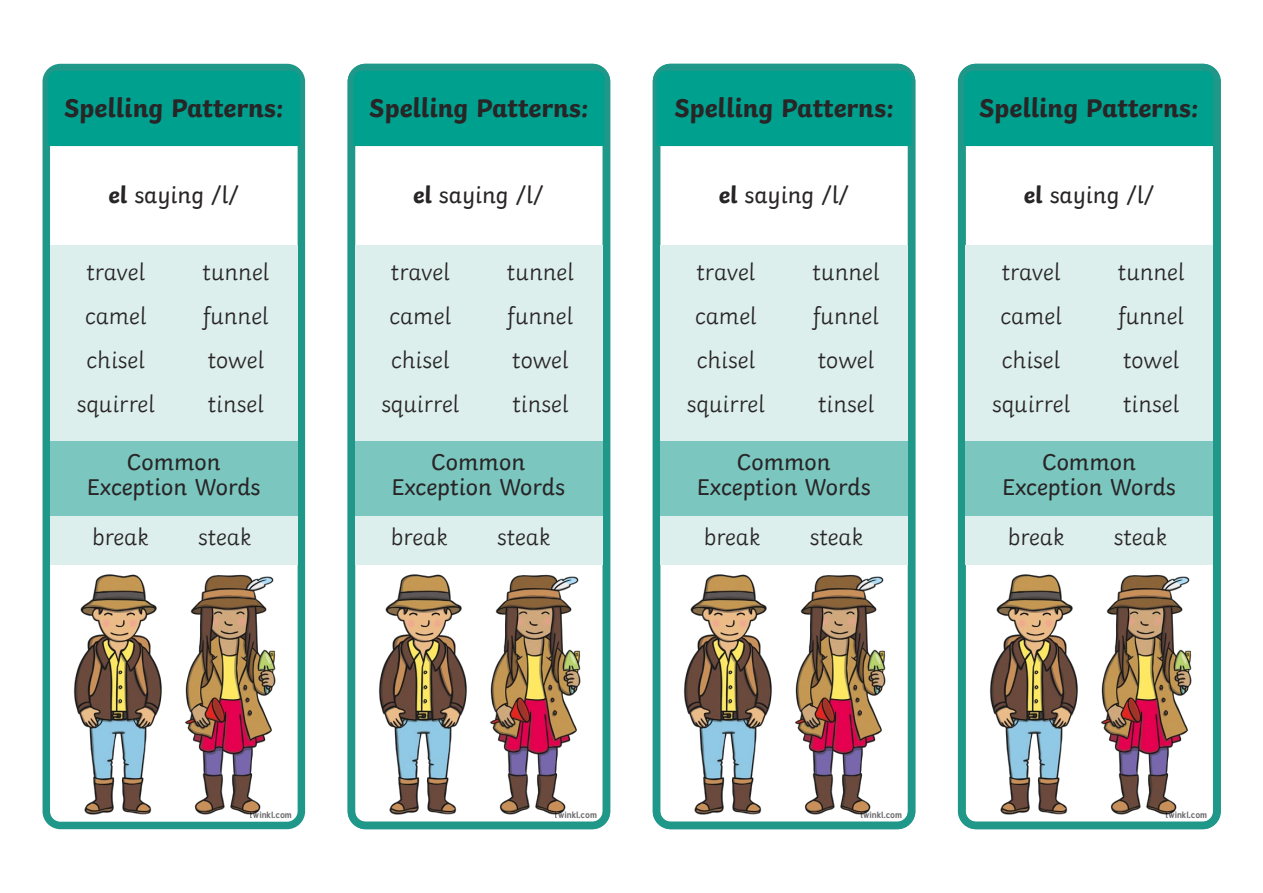
<style>
.page{position:relative;width:1263px;height:893px;background:#fff}
.page>*{position:absolute;margin:0;border:0;box-sizing:border-box;transform-origin:0 0}
.Heading_2{font:700 27px "Twinkl";color:#282526}
.KS1_Body_Copy{font:300 24px "Twinkl";color:#282526}
.KS1_Body_Copy-2{font:24px/25.5px "Twinkl";color:#282526;text-align:center}
.t1{font:700 9px "Tuffy";color:#6b6b6e}
.s1{font-weight:700}
</style>
<div class="page">
<img style="left:57px;top:564px;width:233px;height:251px">
<div style="left:43px;top:64px;width:262px;height:765px;border:8px solid #1f9789;border-radius:14px"></div>
<img style="left:362px;top:564px;width:233px;height:251px">
<div style="left:348px;top:64px;width:262px;height:765px;border:8px solid #1f9789;border-radius:14px"></div>
<img style="left:667px;top:564px;width:233px;height:251px">
<div style="left:653px;top:64px;width:262px;height:765px;border:8px solid #1f9789;border-radius:14px"></div>
<img style="left:973px;top:564px;width:233px;height:251px">
<div style="left:958px;top:64px;width:263px;height:765px;border:8px solid #1f9789;border-radius:14px"></div>
<div style="left:50px;top:244px;width:248px;height:320px;background:#ddefed"></div>
<div style="left:355px;top:244px;width:248px;height:320px;background:#ddefed"></div>
<div style="left:660px;top:244px;width:248px;height:320px;background:#ddefed"></div>
<div style="left:965px;top:244px;width:248px;height:320px;background:#ddefed"></div>
<div style="left:50px;top:441px;width:248px;height:74px;background:#7cc6c0"></div>
<div style="left:355px;top:441px;width:248px;height:74px;background:#7cc6c0"></div>
<div style="left:660px;top:441px;width:248px;height:74px;background:#7cc6c0"></div>
<div style="left:965px;top:441px;width:248px;height:74px;background:#7cc6c0"></div>
<div style="left:48px;top:71px;width:252px;height:75px;background:#00a08f"></div>
<div style="left:353px;top:71px;width:251px;height:75px;background:#00a08f"></div>
<div style="left:657px;top:71px;width:254px;height:75px;background:#00a08f"></div>
<div style="left:964px;top:71px;width:249px;height:75px;background:#00a08f"></div>
<p class="Heading_2" style="left:64px;top:86px;width:221px">Spelling Patterns:</p>
<p class="Heading_2" style="left:369px;top:86px;width:221px">Spelling Patterns:</p>
<p class="Heading_2" style="left:674px;top:86px;width:221px">Spelling Patterns:</p>
<p class="Heading_2" style="left:979px;top:86px;width:221px">Spelling Patterns:</p>
<p class="KS1_Body_Copy-2" style="left:109px;top:180px;width:132px"><span class="s1">el</span> saying /l/</p>
<p class="KS1_Body_Copy-2" style="left:413px;top:180px;width:132px"><span class="s1">el</span> saying /l/</p>
<p class="KS1_Body_Copy-2" style="left:719px;top:180px;width:132px"><span class="s1">el</span> saying /l/</p>
<p class="KS1_Body_Copy-2" style="left:1024px;top:180px;width:132px"><span class="s1">el</span> saying /l/</p>
<p class="KS1_Body_Copy" style="left:86px;top:254px;width:61px">travel</p>
<p class="KS1_Body_Copy" style="left:85px;top:298px;width:63px">camel</p>
<p class="KS1_Body_Copy" style="left:87px;top:342px;width:60px">chisel</p>
<p class="KS1_Body_Copy" style="left:77px;top:386px;width:80px">squirrel</p>
<p class="KS1_Body_Copy" style="left:202px;top:254px;width:69px">tunnel</p>
<p class="KS1_Body_Copy" style="left:203px;top:298px;width:67px">funnel</p>
<p class="KS1_Body_Copy" style="left:208px;top:342px;width:58px">towel</p>
<p class="KS1_Body_Copy" style="left:208px;top:386px;width:58px">tinsel</p>
<p class="KS1_Body_Copy" style="left:391px;top:254px;width:61px">travel</p>
<p class="KS1_Body_Copy" style="left:390px;top:298px;width:63px">camel</p>
<p class="KS1_Body_Copy" style="left:391px;top:342px;width:60px">chisel</p>
<p class="KS1_Body_Copy" style="left:381px;top:386px;width:80px">squirrel</p>
<p class="KS1_Body_Copy" style="left:507px;top:254px;width:69px">tunnel</p>
<p class="KS1_Body_Copy" style="left:508px;top:298px;width:67px">funnel</p>
<p class="KS1_Body_Copy" style="left:512px;top:342px;width:58px">towel</p>
<p class="KS1_Body_Copy" style="left:512px;top:386px;width:58px">tinsel</p>
<p class="KS1_Body_Copy" style="left:696px;top:254px;width:61px">travel</p>
<p class="KS1_Body_Copy" style="left:695px;top:298px;width:63px">camel</p>
<p class="KS1_Body_Copy" style="left:697px;top:342px;width:60px">chisel</p>
<p class="KS1_Body_Copy" style="left:687px;top:386px;width:80px">squirrel</p>
<p class="KS1_Body_Copy" style="left:812px;top:254px;width:69px">tunnel</p>
<p class="KS1_Body_Copy" style="left:813px;top:298px;width:67px">funnel</p>
<p class="KS1_Body_Copy" style="left:818px;top:342px;width:58px">towel</p>
<p class="KS1_Body_Copy" style="left:818px;top:386px;width:58px">tinsel</p>
<p class="KS1_Body_Copy" style="left:1002px;top:254px;width:61px">travel</p>
<p class="KS1_Body_Copy" style="left:1000px;top:298px;width:63px">camel</p>
<p class="KS1_Body_Copy" style="left:1002px;top:342px;width:60px">chisel</p>
<p class="KS1_Body_Copy" style="left:992px;top:386px;width:80px">squirrel</p>
<p class="KS1_Body_Copy" style="left:1118px;top:254px;width:69px">tunnel</p>
<p class="KS1_Body_Copy" style="left:1118px;top:298px;width:67px">funnel</p>
<p class="KS1_Body_Copy" style="left:1123px;top:342px;width:58px">towel</p>
<p class="KS1_Body_Copy" style="left:1123px;top:386px;width:58px">tinsel</p>
<p class="KS1_Body_Copy-2" style="left:87px;top:447px;width:175px">Common<br>Exception Words</p>
<p class="KS1_Body_Copy-2" style="left:391px;top:447px;width:175px">Common<br>Exception Words</p>
<p class="KS1_Body_Copy-2" style="left:697px;top:447px;width:175px">Common<br>Exception Words</p>
<p class="KS1_Body_Copy-2" style="left:1002px;top:447px;width:175px">Common<br>Exception Words</p>
<p class="KS1_Body_Copy" style="left:92px;top:519px;width:58px">break</p>
<p class="KS1_Body_Copy" style="left:198px;top:519px;width:55px">steak</p>
<p class="KS1_Body_Copy" style="left:391px;top:519px;width:58px">break</p>
<p class="KS1_Body_Copy" style="left:497px;top:519px;width:55px">steak</p>
<p class="KS1_Body_Copy" style="left:704px;top:519px;width:58px">break</p>
<p class="KS1_Body_Copy" style="left:810px;top:519px;width:55px">steak</p>
<p class="KS1_Body_Copy" style="left:1008px;top:519px;width:58px">break</p>
<p class="KS1_Body_Copy" style="left:1114px;top:519px;width:55px">steak</p>
<p class="t1" style="left:250px;top:808px;width:43px">twinkl.com</p>
<p class="t1" style="left:555px;top:808px;width:43px">twinkl.com</p>
<p class="t1" style="left:860px;top:808px;width:43px">twinkl.com</p>
<p class="t1" style="left:1165px;top:808px;width:43px">twinkl.com</p>
</div>
